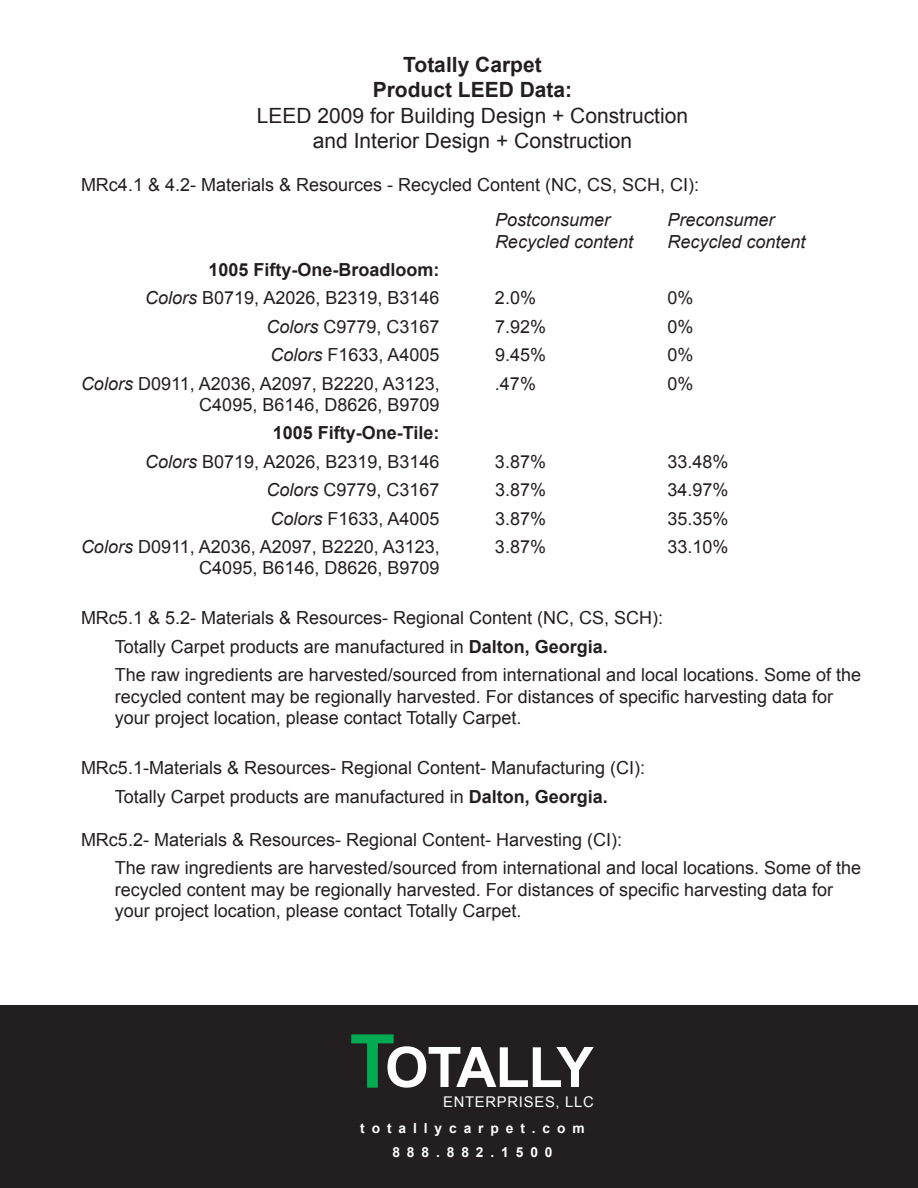
<style>
.page{position:relative;width:918px;height:1188px;background:#fff}
.page>*{position:absolute;margin:0;border:0;box-sizing:border-box;transform-origin:0 0}
.t1{font:21px/25.2px "font 000000001 de 4 bdfc";color:#231f20;text-align:center}
.t2{font:18px/28.3px "font 000000001 de 4 bdfc";color:#231f20}
.t3{font:14.7px "font 000000001 de 4 bdfc";letter-spacing:.05em;color:#fff}
.t4{font:13.8px/23.2px "font 000000001 de 4 bdfc";letter-spacing:.5em;color:#fff;text-align:center}
</style>
<div class="page">
<div style="left:0;top:1005px;width:918px;height:183px;background:#231f20"></div>
<svg style="left:351px;top:1034px;width:243px;height:54px"></svg>
<p class="t1" style="left:257px;top:52px;width:433px">Totally Carpet<br>Product LEED Data:<br>LEED 2009 for Building Design + Construction and Interior Design + Construction</p>
<p class="t2" style="left:495px;top:167px;width:206px;line-height:35.1px;text-indent:-414px">MRc4.1 &amp; 4.2- Materials &amp; Resources - Recycled Content (NC, CS, SCH, CI):<br>Postconsumer</p>
<p class="t2" style="left:667px;top:206px;width:109px">Preconsumer</p>
<p class="t2" style="left:145px;top:256px;width:296px;text-align:right">1005 Fifty-One-Broadloom:<br>Colors B0719, A2026, B2319, B3146</p>
<p class="t2" style="left:495px;top:227px;width:140px">Recycled content</p>
<p class="t2" style="left:667px;top:227px;width:140px">Recycled content</p>
<p class="t2" style="left:495px;top:284px;width:43px">2.0%</p>
<p class="t2" style="left:667px;top:284px;width:28px">0%</p>
<p class="t2" style="left:266px;top:312px;width:175px">Colors C9779, C3167</p>
<p class="t2" style="left:495px;top:312px;width:53px">7.92%</p>
<p class="t2" style="left:668px;top:312px;width:28px">0%</p>
<p class="t2" style="left:270px;top:341px;width:171px">Colors F1633, A4005</p>
<p class="t2" style="left:495px;top:341px;width:53px">9.45%</p>
<p class="t2" style="left:668px;top:341px;width:28px">0%</p>
<p class="t2" style="left:81px;top:369px;width:360px">Colors D0911, A2036, A2097, B2220, A3123,</p>
<p class="t2" style="left:495px;top:369px;width:43px">.47%</p>
<p class="t2" style="left:667px;top:369px;width:28px">0%</p>
<p class="t2" style="left:145px;top:391px;width:296px;text-align:right">C4095, B6146, D8626, B9709<br>1005 Fifty-One-Tile:<br>Colors B0719, A2026, B2319, B3146</p>
<p class="t2" style="left:495px;top:447px;width:53px">3.87%</p>
<p class="t2" style="left:667px;top:447px;width:63px">33.48%</p>
<p class="t2" style="left:266px;top:476px;width:175px">Colors C9779, C3167</p>
<p class="t2" style="left:495px;top:476px;width:53px">3.87%</p>
<p class="t2" style="left:668px;top:476px;width:63px">34.97%</p>
<p class="t2" style="left:270px;top:504px;width:171px">Colors F1633, A4005</p>
<p class="t2" style="left:495px;top:504px;width:53px">3.87%</p>
<p class="t2" style="left:668px;top:504px;width:63px">35.35%</p>
<p class="t2" style="left:81px;top:532px;width:360px">Colors D0911, A2036, A2097, B2220, A3123,</p>
<p class="t2" style="left:495px;top:532px;width:53px">3.87%</p>
<p class="t2" style="left:667px;top:532px;width:63px">33.10%</p>
<p class="t2" style="left:199px;top:554px;width:242px">C4095, B6146, D8626, B9709</p>
<p class="t2" style="left:115px;top:604px;width:748px;text-indent:-34px">MRc5.1 &amp; 5.2- Materials &amp; Resources- Regional Content (NC, CS, SCH):<br>Totally Carpet products are manufactured in Dalton, Georgia.<br>The raw ingredients are harvested/sourced from international and local locations. Some of the</p>
<p class="t2" style="left:115px;top:686px;width:720px;line-height:21.6px">recycled content may be regionally harvested. For distances of specific harvesting data for your project location, please contact Totally Carpet.</p>
<p class="t2" style="left:81px;top:754px;width:566px;text-align:center">MRc5.1-Materials &amp; Resources- Regional Content- Manufacturing (CI):<br>Totally Carpet products are manufactured in Dalton, Georgia.</p>
<p class="t2" style="left:115px;top:825px;width:748px;text-indent:-34px">MRc5.2- Materials &amp; Resources- Regional Content- Harvesting (CI):<br>The raw ingredients are harvested/sourced from international and local locations. Some of the</p>
<p class="t2" style="left:115px;top:879px;width:720px;line-height:21.6px">recycled content may be regionally harvested. For distances of specific harvesting data for your project location, please contact Totally Carpet.</p>
<p class="t3" style="left:443px;top:1093px;width:152px">ENTERPRISES, LLC</p>
<p class="t4" style="left:360px;top:1117px;width:226px">totallycarpet.com<br>888.882.1500</p>
</div>
